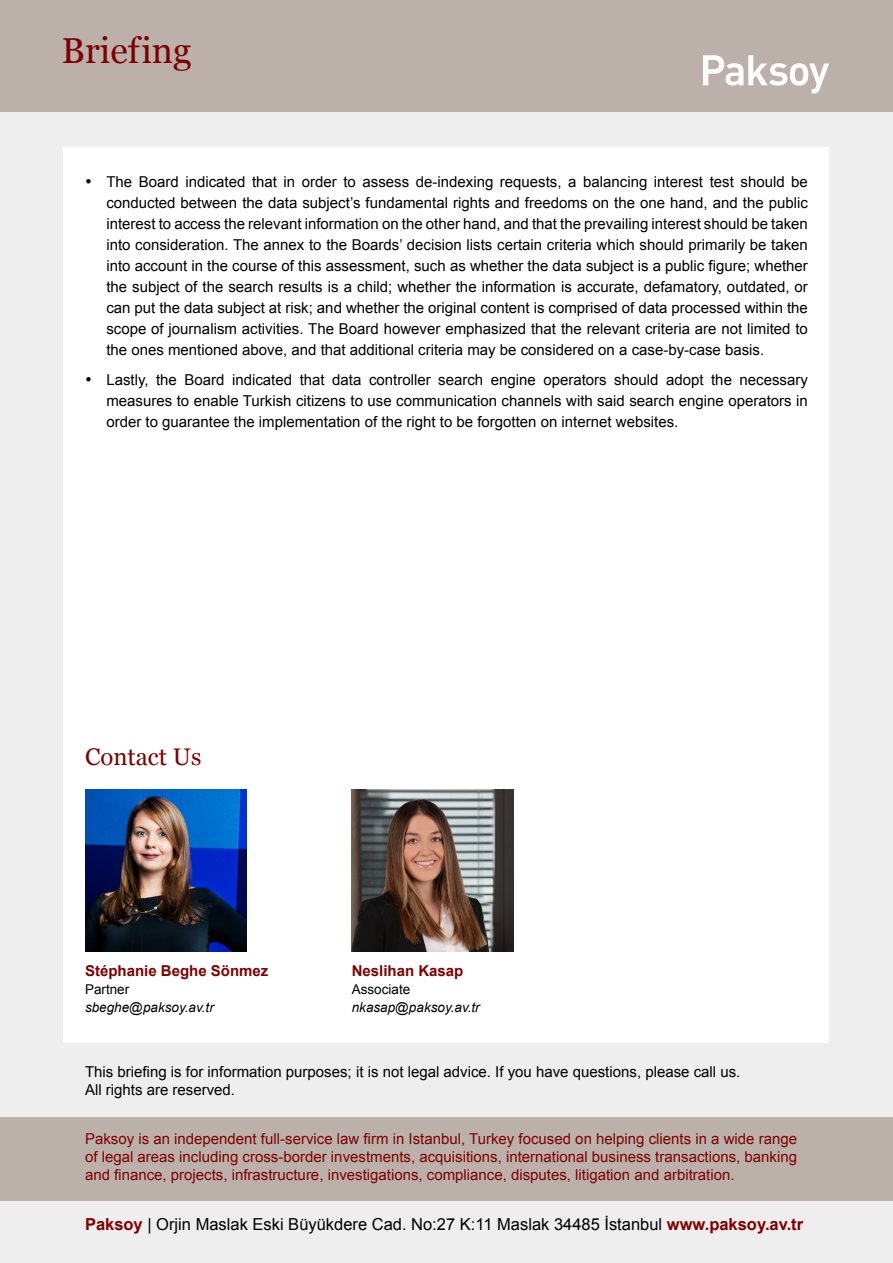
<style>
.page{position:relative;width:893px;height:1263px;background:#eee}
.page>*{position:absolute;margin:0;border:0;box-sizing:border-box;transform-origin:0 0}
.t1{font:36px "Georgia";color:#800000}
.t2{font:24px "Georgia";color:#800000}
.t3{font:16.5px "Arial";color:#000}
.t4{font:15px/21px "Arial";color:#000;text-align:justify}
.t5{font:15px/18px "Arial";color:#800000;text-align:justify}
.t6{font:700 15px "Arial";color:#800000}
.t7{font:italic 13.5px "Arial";color:#000}
.t8{font:13.5px "Arial";color:#000}
.s1{font-weight:700;color:#800000}
</style>
<div class="page">
<div style="left:0;top:0;width:893px;height:112px;background:#bbb1aa"></div>
<div style="left:64px;top:147px;width:765px;height:896px;background:#fff"></div>
<svg style="left:703px;top:55px;width:126px;height:39px"></svg>
<div style="left:0;top:1117px;width:893px;height:83px;background:#bbb1aa"></div>
<img style="left:85px;top:789px;width:162px;height:162px">
<img style="left:352px;top:789px;width:161px;height:162px">
<h1 class="t1" style="left:62px;top:25px;width:131px">Briefing</h1>
<p class="t4" style="left:106px;top:172px;width:703px;text-indent:-21px">• The Board indicated that in order to assess de-indexing requests, a balancing interest test should be conducted between the data subject’s fundamental rights and freedoms on the one hand, and the public interest to access the relevant information on the other hand, and that the prevailing interest should be taken into consideration. The annex to the Boards’ decision lists certain criteria which should primarily be taken into account in the course of this assessment, such as whether the data subject is a public figure; whether the subject of the search results is a child; whether the information is accurate, defamatory, outdated, or can put the data subject at risk; and whether the original content is comprised of data processed within the scope of journalism activities. The Board however emphasized that the relevant criteria are not limited to the ones mentioned above, and that additional criteria may be considered on a case-by-case basis.</p>
<p class="t4" style="left:106px;top:369px;width:703px;text-indent:-21px">• Lastly, the Board indicated that data controller search engine operators should adopt the necessary measures to enable Turkish citizens to use communication channels with said search engine operators in order to guarantee the implementation of the right to be forgotten on internet websites.</p>
<h2 class="t2" style="left:85px;top:739px;width:118px">Contact Us</h2>
<p class="t6" style="left:85px;top:961px;width:185px">Stéphanie Beghe Sönmez</p>
<p class="t8" style="left:85px;top:980px;width:46px">Partner</p>
<p class="t7" style="left:85px;top:998px;width:130px">sbeghe@paksoy.av.tr</p>
<p class="t6" style="left:352px;top:961px;width:113px">Neslihan Kasap</p>
<p class="t8" style="left:352px;top:980px;width:60px">Associate</p>
<p class="t7" style="left:352px;top:998px;width:130px">nkasap@paksoy.av.tr</p>
<p class="t4" style="left:85px;top:1063px;width:657px;line-height:18px">This briefing is for information purposes; it is not legal advice. If you have questions, please call us.<br>All rights are reserved.</p>
<p class="t5" style="left:85px;top:1130px;width:714px">Paksoy is an independent full-service law firm in Istanbul, Turkey focused on helping clients in a wide range of legal areas including cross-border investments, acquisitions, international business transactions, banking and finance, projects, infrastructure, investigations, compliance, disputes, litigation and arbitration.</p>
<p class="t3" style="left:85px;top:1214px;width:720px"><span class="s1">Paksoy</span> | Orjin Maslak Eski Büyükdere Cad. No:27 K:11 Maslak 34485 İstanbul <span class="s1">www.paksoy.av.tr</span></p>
</div>
